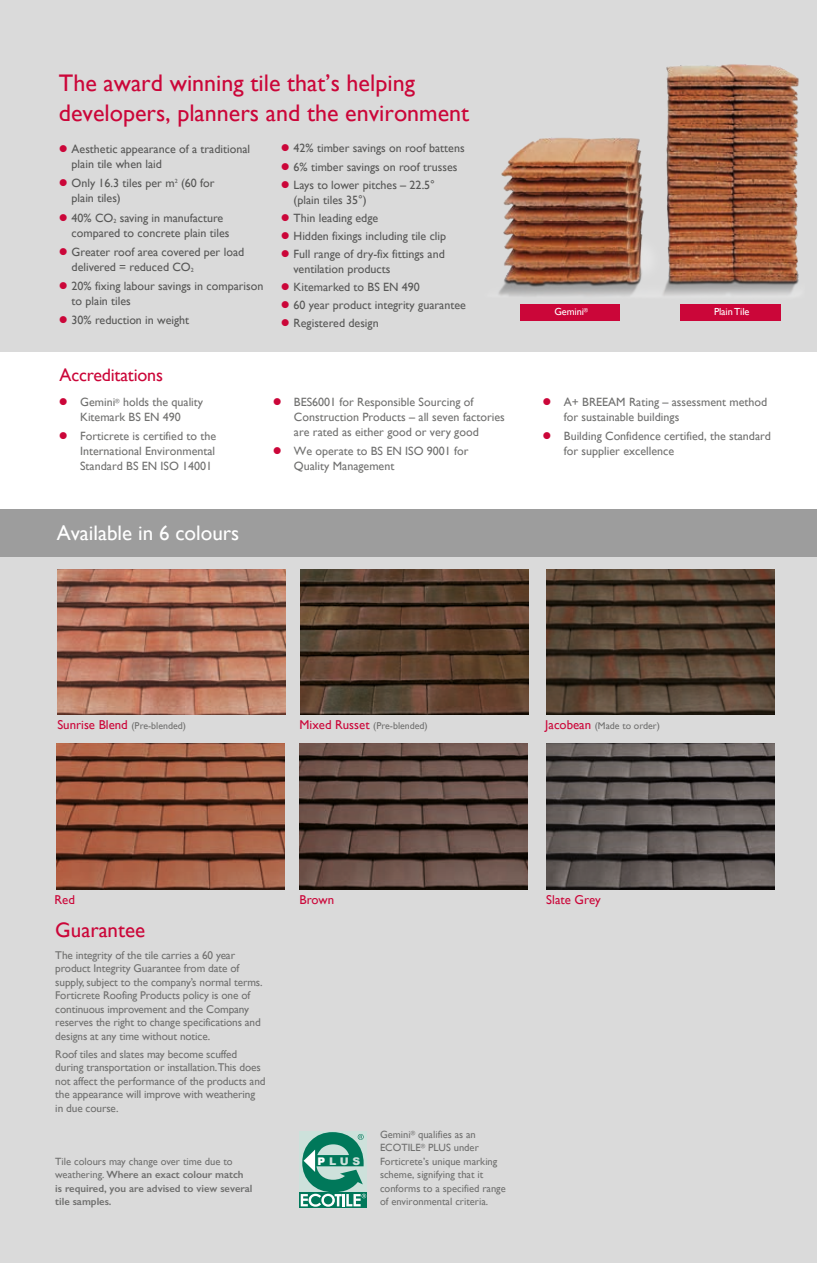
<style>
.page{position:relative;width:817px;height:1263px;background:#fff}
.page>*{position:absolute;margin:0;border:0;box-sizing:border-box;transform-origin:0 0}
.t1{font:24px/30px "Gill Sans";color:#cb0639}
.t2{font:21px "Gill Sans";color:#fff}
.t3{font:21px "Gill Sans";color:#cb0639}
.t4{font:18px "Gill Sans";letter-spacing:-.01em;color:#cb0639}
.t5{font:12.9px "Gill Sans";color:#cb0639}
.t6{font:12px/15px "Gill Sans";color:#575756}
.t7{font:12px/15px "Gill Sans";color:#70706f}
.t8{font:11.25px/13.5px "Gill Sans";letter-spacing:-.01em;color:#70706f}
.t9{font:10.5px/13.5px "Gill Sans";color:#70706f}
.t10{font:600 10.5px/13.5px "Gill Sans";color:#70706f}
.t11{font:900 10.5px "Arial";color:#cde1db}
.t12{font:10.2px "Gill Sans";letter-spacing:-.01em;color:#fff}
.t13{font:9.9px "Gill Sans";color:#70706f}
.s1{color:#cb0639}
.s2{font-size:12.9px;color:#cb0639}
.s3{font-weight:400}
.s4{color:#fff}
</style>
<div class="page">
<div style="left:0;top:509px;width:816px;height:754px;background:#dadada"></div>
<div style="left:0;top:509px;width:816px;height:47px;background:#9d9d9d"></div>
<div style="left:0;top:0;width:816px;height:351px;background:#dadada"></div>
<img style="left:546px;top:744px;width:228px;height:145px">
<img style="left:56px;top:744px;width:228px;height:145px">
<img style="left:57px;top:569px;width:228px;height:146px">
<img style="left:300px;top:569px;width:228px;height:146px">
<img style="left:546px;top:569px;width:228px;height:145px">
<img style="left:300px;top:744px;width:227px;height:145px">
<img style="left:499px;top:64px;width:300px;height:252px">
<div style="left:299px;top:1131px;width:68px;height:77px;background:#cde1db"></div>
<div style="left:299px;top:1193px;width:68px;height:15px;background:#00785a"></div>
<svg style="left:300px;top:1132px;width:66px;height:75px"></svg>
<div style="left:520px;top:304px;width:99px;height:16px;background:#cb0639"></div>
<div style="left:680px;top:304px;width:100px;height:16px;background:#cb0639"></div>
<h1 class="t1" style="left:59px;top:68px;width:412px">The award winning tile that’s helping developers, planners and the environment</h1>
<p class="t6" style="left:72px;top:141px;width:180px;text-indent:-13px"><span class="s1">●</span> Aesthetic appearance of a traditional plain tile when laid</p>
<p class="t6" style="left:72px;top:176px;width:144px;text-indent:-13px"><span class="s1">●</span> Only 16.3 tiles per m<sup>2</sup> (60 for plain tiles)</p>
<p class="t6" style="left:72px;top:210px;width:159px;text-indent:-13px"><span class="s1">●</span> 40% CO<sub>2</sub> saving in manufacture compared to concrete plain tiles</p>
<p class="t6" style="left:72px;top:244px;width:174px;text-indent:-13px"><span class="s1">●</span> Greater roof area covered per load delivered = reduced CO<sub>2</sub></p>
<p class="t6" style="left:72px;top:278px;width:193px;text-indent:-13px"><span class="s1">●</span> 20% fixing labour savings in comparison to plain tiles</p>
<p class="t6" style="left:59px;top:313px;width:132px"><span class="s1">●</span> 30% reduction in weight</p>
<p class="t6" style="left:281px;top:140px;width:185px"><span class="s1">●</span> 42% timber savings on roof battens</p>
<p class="t6" style="left:281px;top:159px;width:178px"><span class="s1">●</span> 6% timber savings on roof trusses</p>
<p class="t6" style="left:293px;top:177px;width:143px;text-indent:-13px"><span class="s1">●</span> Lays to lower pitches – 22.5° (plain tiles 35°)</p>
<p class="t6" style="left:281px;top:210px;width:99px"><span class="s1">●</span> Thin leading edge</p>
<p class="t6" style="left:281px;top:228px;width:167px"><span class="s1">●</span> Hidden fixings including tile clip</p>
<p class="t6" style="left:293px;top:246px;width:153px;text-indent:-13px"><span class="s1">●</span> Full range of dry-fix fittings and ventilation products</p>
<p class="t6" style="left:281px;top:279px;width:140px"><span class="s1">●</span> Kitemarked to BS EN 490</p>
<p class="t6" style="left:281px;top:297px;width:186px"><span class="s1">●</span> 60 year product integrity guarantee</p>
<p class="t6" style="left:281px;top:315px;width:99px"><span class="s1">●</span> Registered design</p>
<h3 class="t4" style="left:60px;top:365px;width:105px">Accreditations</h3>
<p class="t7" style="left:59px;top:394px;width:146px;text-align:center"><span class="s1">●</span> Gemini<sup>®</sup> holds the quality<br>Kitemark BS EN 490</p>
<p class="t7" style="left:80px;top:428px;width:137px;text-align:justify;text-indent:-21px"><span class="s1">●</span> Forticrete is certified to the International Environmental Standard BS EN ISO 14001</p>
<p class="t7" style="left:294px;top:394px;width:212px;text-indent:-21px"><span class="s1">●</span> BES6001 for Responsible Sourcing of<br>Construction Products – all seven factories are rated as either good or very good</p>
<p class="t7" style="left:294px;top:443px;width:176px;text-indent:-21px"><span class="s1">●</span> We operate to BS EN ISO 9001 for<br>Quality Management</p>
<h2 class="t2" style="left:57px;top:520px;width:184px">Available in 6 colours</h2>
<p class="t12" style="left:554px;top:306px;width:35px">Gemini<sup>®</sup></p>
<p class="t12" style="left:713px;top:306px;width:37px">Plain Tile</p>
<p class="t7" style="left:564px;top:394px;width:205px;text-indent:-21px"><span class="s1">●</span> A+ BREEAM Rating – assessment method for sustainable buildings</p>
<p class="t7" style="left:564px;top:428px;width:208px;text-indent:-21px"><span class="s1">●</span> Building Confidence certified, the standard for supplier excellence</p>
<p class="t13" style="left:57px;top:720px;width:130px"><span class="s2">Sunrise Blend</span> (Pre-blended)</p>
<p class="t13" style="left:299px;top:720px;width:130px"><span class="s2">Mixed Russet</span> (Pre-blended)</p>
<p class="t13" style="left:545px;top:720px;width:116px"><span class="s2">Jacobean</span> (Made to order)</p>
<p class="t5" style="left:54px;top:892px;width:22px">Red</p>
<p class="t5" style="left:546px;top:892px;width:56px">Slate Grey</p>
<p class="t5" style="left:299px;top:892px;width:36px">Brown</p>
<h2 class="t3" style="left:55px;top:917px;width:91px">Guarantee</h2>
<p class="t8" style="left:55px;top:948px;width:209px">The integrity of the tile carries a 60 year product Integrity Guarantee from date of supply, subject to the company’s normal terms.<br>Forticrete Roofing Products policy is one of continuous improvement and the Company reserves the right to change specifications and designs at any time without notice.</p>
<p class="t8" style="left:55px;top:1047px;width:212px">Roof tiles and slates may become scuffed during transportation or installation.This does not affect the performance of the products and the appearance will improve with weathering in due course.</p>
<p class="t10" style="left:55px;top:1154px;width:199px"><span class="s3">Tile colours may change over time due to weathering.</span> Where an exact colour match is required, you are advised to view several tile samples.</p>
<p class="t11" style="left:317px;top:1153px;width:44px"><span class="s4">P</span> L U S</p>
<p class="t9" style="left:380px;top:1127px;width:127px">Gemini<sup>®</sup> qualifies as an<br>ECOTILE<sup>®</sup> PLUS under<br>Forticrete’s unique marking scheme, signifying that it conforms to a specified range of environmental criteria.</p>
</div>
